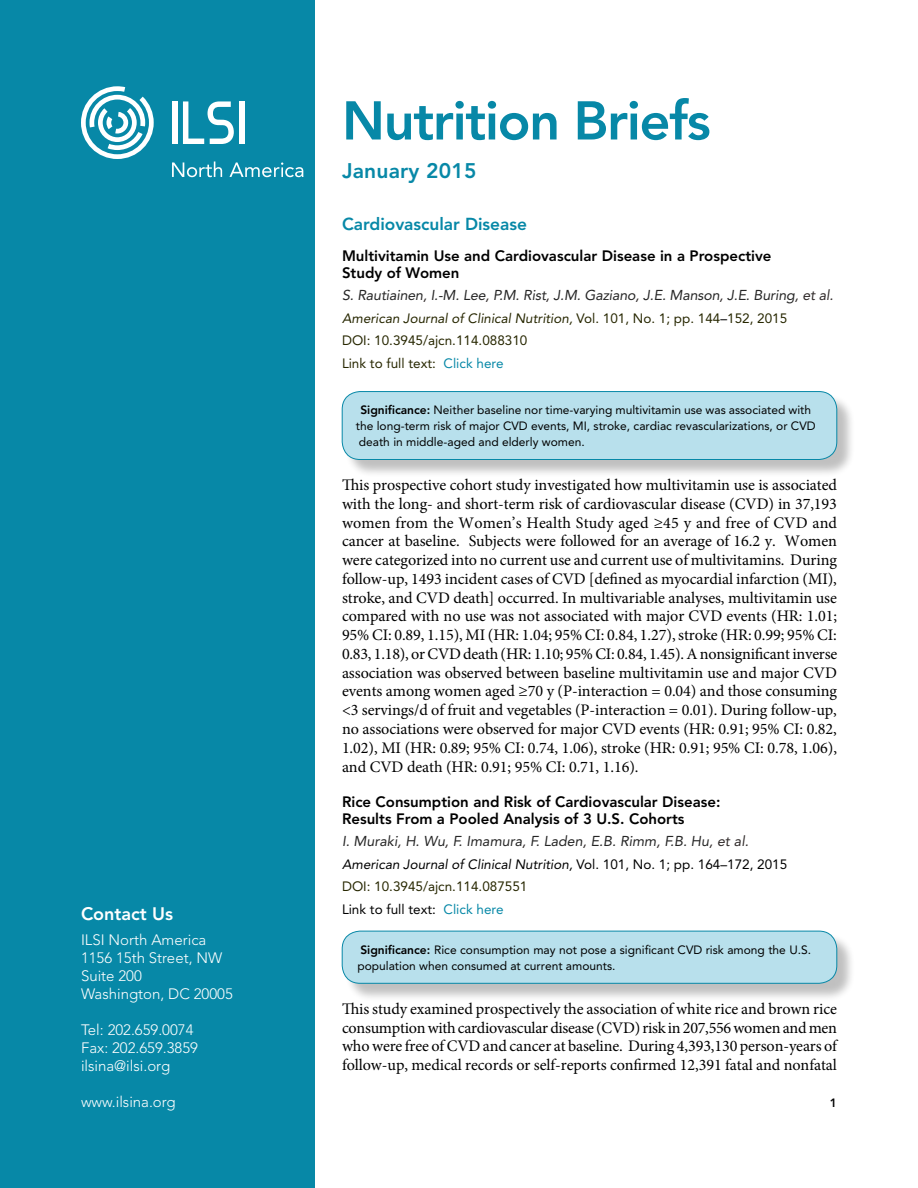
<style>
.page{position:relative;width:918px;height:1188px;background:#fff}
.page>*{position:absolute;margin:0;border:0;box-sizing:border-box;transform-origin:0 0}
.t1{font:800 54px "Avenir LT Std";letter-spacing:-.025em;color:#0788a7}
.t2{font:800 21px "Avenir LT Std";letter-spacing:.01em;color:#0788a7}
.t3{font:800 18px "Avenir LT Std";color:#fff}
.t4{font:800 17.25px "Avenir LT Std";color:#0788a7}
.t5{font:16.2px/18.8px "Minion Pro";letter-spacing:-.005em;color:#000;text-align:justify}
.t6{font:800 15px/17.2px "Avenir LT Std";color:#000}
.t7{font:300 15px/18px "Avenir LT Std";color:#fff}
.t8{font:italic 14.25px "Avenir LT Std";letter-spacing:-.01em;color:#262626}
.t9{font:13.5px/22.5px "Avenir LT Std";color:#272700}
.t10{font:13.5px/22.5px "Avenir LT Std";color:#000}
.t11{font:12px/15.8px "Avenir LT Std";color:#000}
.t12{font:800 12px "Avenir LT Std";color:#000}
.s1{color:#302a2a}
.s2{font-style:italic}
.s3{color:#000}
.s4{color:#0788a7}
.s5{font-weight:800}
.s6{color:#272700}
</style>
<div class="page">
<div style="left:0;top:0;width:315px;height:1188px;background:#0788a7"></div>
<svg style="left:81px;top:86px;width:73px;height:73px"></svg>
<svg style="left:172px;top:161px;width:50px;height:16px"></svg>
<svg style="left:229px;top:162px;width:74px;height:15px"></svg>
<div style="left:172px;top:101px;width:5px;height:43px;background:#fff"></div>
<div style="left:239px;top:101px;width:6px;height:43px;background:#fff"></div>
<svg style="left:183px;top:101px;width:51px;height:43px"></svg>
<div style="left:344px;top:394px;width:512px;height:84px;background:#000;opacity:.25"></div>
<div style="left:342px;top:392px;width:495px;height:68px;background:#b8e0ec;border-radius:18px"></div>
<div style="left:342px;top:391px;width:495px;height:69px;border:1px solid #0788a7;border-radius:18px"></div>
<div style="left:344px;top:933px;width:512px;height:69px;background:#000;opacity:.25"></div>
<div style="left:342px;top:931px;width:495px;height:52px;background:#b8e0ec;border-radius:18px"></div>
<div style="left:342px;top:931px;width:495px;height:52px;border:1px solid #0788a7;border-radius:18px"></div>
<h1 class="t1" style="left:342px;top:89px;width:370px">Nutrition Briefs</h1>
<p class="t2" style="left:342px;top:158px;width:136px">January 2015</p>
<p class="t4" style="left:342px;top:214px;width:186px">Cardiovascular Disease</p>
<p class="t6" style="left:342px;top:247px;width:431px">Multivitamin Use and Cardiovascular Disease in a Prospective<br>Study of Women</p>
<p class="t8" style="left:342px;top:287px;width:493px">S. Rautiainen<span class="s1">,</span> I.-M. Lee<span class="s1">,</span> P.M. Rist<span class="s1">,</span> J.M. Gaziano<span class="s1">,</span> J.E. Manson<span class="s1">,</span> J.E. Buring<span class="s1">, et al.</span></p>
<p class="t9" style="left:342px;top:307px;width:447px"><span class="s2">American Journal of Clinical Nutrition,</span> Vol. 101, No. 1; pp. 144<span class="s3">–</span>152, 2015<br>DOI: 10.3945/ajcn.114.088310<br>Link to full text: <span class="s4">Click here</span></p>
<p class="t11" style="left:356px;top:402px;width:461px;text-indent:4px"><span class="s5">Significance:</span> Neither baseline nor time-varying multivitamin use was associated with the long-term risk of major CVD events, MI, stroke, cardiac revascularizations, or CVD death in middle-aged and elderly women.</p>
<p class="t5" style="left:342px;top:476px;width:497px">This prospective cohort study investigated how multivitamin use is associated with the long- and short-term risk of cardiovascular disease (CVD) in 37,193 women from the Women’s Health Study aged ≥45 y and free of CVD and cancer at baseline. Subjects were followed for an average of 16.2 y. Women were categorized into no current use and current use of multivitamins. During follow-up, 1493 incident cases of CVD [defined as myocardial infarction (MI), stroke, and CVD death] occurred. In multivariable analyses, multivitamin use compared with no use was not associated with major CVD events (HR: 1.01; 95% CI: 0.89, 1.15), MI (HR: 1.04; 95% CI: 0.84, 1.27), stroke (HR: 0.99; 95% CI:<br>0.83, 1.18), or CVD death (HR: 1.10; 95% CI: 0.84, 1.45). A nonsignificant inverse association was observed between baseline multivitamin use and major CVD events among women aged ≥70 y (P-interaction = 0.04) and those consuming &lt;3 servings/d of fruit and vegetables (P-interaction = 0.01). During follow-up, no associations were observed for major CVD events (HR: 0.91; 95% CI: 0.82, 1.02), MI (HR: 0.89; 95% CI: 0.74, 1.06), stroke (HR: 0.91; 95% CI: 0.78, 1.06), and CVD death (HR: 0.91; 95% CI: 0.71, 1.16).</p>
<p class="t6" style="left:342px;top:793px;width:380px">Rice Consumption and Risk of Cardiovascular Disease:<br>Results From a Pooled Analysis of 3 U.S. Cohorts</p>
<p class="t8" style="left:342px;top:833px;width:408px">I. Muraki<span class="s1">,</span> H. Wu<span class="s1">,</span> F. Imamura<span class="s1">,</span> F. Laden<span class="s1">,</span> E.B. Rimm<span class="s1">,</span> F.B. Hu<span class="s1">, et al.</span></p>
<p class="t10" style="left:342px;top:853px;width:447px"><span class="s2">American Journal of Clinical Nutrition,</span> Vol. 101, No. 1; pp. 164–172, 2015<br><span class="s6">DOI: 10.3945/ajcn.114.087551<br></span>Link to full text: <span class="s4">Click here</span></p>
<p class="t11" style="left:357px;top:942px;width:455px"><span class="s5">Significance:</span> Rice consumption may not pose a significant CVD risk among the U.S. population when consumed at current amounts.</p>
<p class="t5" style="left:342px;top:999px;width:497px">This study examined prospectively the association of white rice and brown rice consumption with cardiovascular disease (CVD) risk in 207,556 women and men who were free of CVD and cancer at baseline. During 4,393,130 person-years of follow-up, medical records or self-reports confirmed 12,391 fatal and nonfatal</p>
<p class="t3" style="left:81px;top:903px;width:94px">Contact Us</p>
<p class="t7" style="left:81px;top:931px;width:153px">ILSI North America<br>1156 15th Street, NW<br>Suite 200<br>Washington, DC 20005</p>
<p class="t7" style="left:81px;top:1021px;width:118px">Tel: 202.659.0074<br>Fax: 202.659.3859 ilsina@ilsi.org</p>
<p class="t7" style="left:81px;top:1093px;width:96px">www.ilsina.org</p>
<p class="t12" style="left:830px;top:1096px;width:9px">1</p>
</div>
